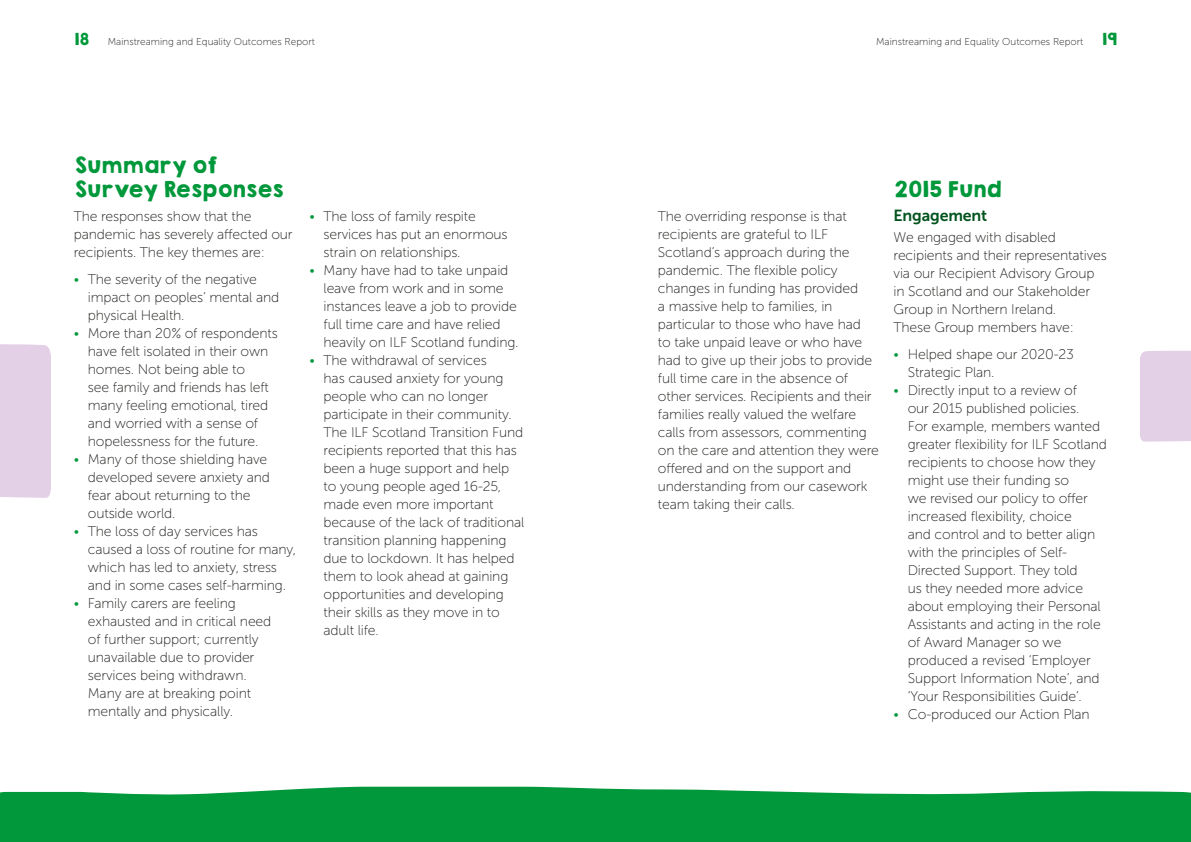
<style>
.page{position:relative;width:1191px;height:842px;background:#fff}
.page>*{position:absolute;margin:0;border:0;box-sizing:border-box;transform-origin:0 0}
.t1{font:20px/24px "KGHAPPY Solid";letter-spacing:-.04em;color:#00983a}
.t2{font:16px "Museo Sans 700";letter-spacing:-.01em;color:#00531d}
.t3{font:14px/18px "Museo Sans 100";letter-spacing:-.01em;color:#1d1d1b}
.t4{font:10px "Museo Sans 100";color:#1d1d1b}
.s1{font-family:"KGHAPPY Solid";font-size:15px;color:#00983a}
.s2{color:#00983a}
</style>
<div class="page">
<svg style="left:0;top:787px;width:1191px;height:55px;fill:#00983a"></svg>
<div style="left:0;top:344px;width:51px;height:154px;background:#e3cfe6"></div>
<div style="left:1140px;top:350px;width:51px;height:92px;background:#e3cfe6"></div>
<p class="t4" style="left:74px;top:37px;width:243px"><span class="s1">18</span> Mainstreaming and Equality Outcomes Report</p>
<p class="t4" style="left:876px;top:37px;width:243px">Mainstreaming and Equality Outcomes Report <span class="s1">19</span></p>
<h1 class="t1" style="left:74px;top:153px;width:211px">Summary of<br>Survey Responses</h1>
<p class="t3" style="left:74px;top:207px;width:220px">The responses show that the pandemic has severely affected our recipients. The key themes are:</p>
<p class="t3" style="left:88px;top:270px;width:193px;text-indent:-14px"><span class="s2">•</span> The severity of the negative impact on peoples’ mental and physical Health.</p>
<p class="t3" style="left:88px;top:324px;width:191px;text-indent:-14px"><span class="s2">•</span> More than 20% of respondents have felt isolated in their own homes. Not being able to<br>see family and friends has left many feeling emotional, tired and worried with a sense of hopelessness for the future.</p>
<p class="t3" style="left:88px;top:450px;width:183px;text-indent:-14px"><span class="s2">•</span> Many of those shielding have developed severe anxiety and fear about returning to the outside world.</p>
<p class="t3" style="left:88px;top:522px;width:210px;text-indent:-14px"><span class="s2">•</span> The loss of day services has caused a loss of routine for many, which has led to anxiety, stress and in some cases self-harming.</p>
<p class="t3" style="left:88px;top:594px;width:185px;text-indent:-14px"><span class="s2">•</span> Family carers are feeling exhausted and in critical need of further support; currently unavailable due to provider services being withdrawn.<br>Many are at breaking point mentally and physically.</p>
<p class="t3" style="left:323px;top:208px;width:186px;text-indent:-14px"><span class="s2">•</span> The loss of family respite services has put an enormous strain on relationships.</p>
<p class="t3" style="left:323px;top:262px;width:196px;text-indent:-14px"><span class="s2">•</span> Many have had to take unpaid leave from work and in some instances leave a job to provide full time care and have relied heavily on ILF Scotland funding.</p>
<p class="t3" style="left:323px;top:352px;width:202px;text-indent:-14px"><span class="s2">•</span> The withdrawal of services<br>has caused anxiety for young people who can no longer participate in their community.<br>The ILF Scotland Transition Fund recipients reported that this has been a huge support and help to young people aged 16-25, made even more important because of the lack of traditional transition planning happening due to lockdown. It has helped them to look ahead at gaining opportunities and developing their skills as they move in to adult life.</p>
<p class="t3" style="left:658px;top:207px;width:223px">The overriding response is that recipients are grateful to ILF<br>Scotland’s approach during the pandemic. The flexible policy changes in funding has provided<br>a massive help to families, in particular to those who have had<br>to take unpaid leave or who have had to give up their jobs to provide full time care in the absence of other services. Recipients and their families really valued the welfare calls from assessors, commenting on the care and attention they were offered and on the support and understanding from our casework team taking their calls.</p>
<h1 class="t1" style="left:893px;top:177px;width:109px">2015 Fund</h1>
<p class="t2" style="left:893px;top:207px;width:95px">Engagement</p>
<p class="t3" style="left:893px;top:228px;width:215px">We engaged with disabled recipients and their representatives via our Recipient Advisory Group in Scotland and our Stakeholder<br>Group in Northern Ireland.<br>These Group members have:</p>
<p class="t3" style="left:907px;top:345px;width:168px;text-indent:-14px"><span class="s2">•</span> Helped shape our 2020-23<br>Strategic Plan.</p>
<p class="t3" style="left:907px;top:381px;width:201px;text-indent:-14px"><span class="s2">•</span> Directly input to a review of<br>our 2015 published policies.<br>For example, members wanted greater flexibility for ILF Scotland recipients to choose how they might use their funding so<br>we revised our policy to offer increased flexibility, choice<br>and control and to better align with the principles of Self-<br>Directed Support. They told<br>us they needed more advice about employing their Personal<br>Assistants and acting in the role of Award Manager so we produced a revised ‘Employer<br>Support Information Note’, and ‘Your Responsibilities Guide’.</p>
<p class="t3" style="left:893px;top:705px;width:198px"><span class="s2">•</span> Co-produced our Action Plan</p>
</div>
